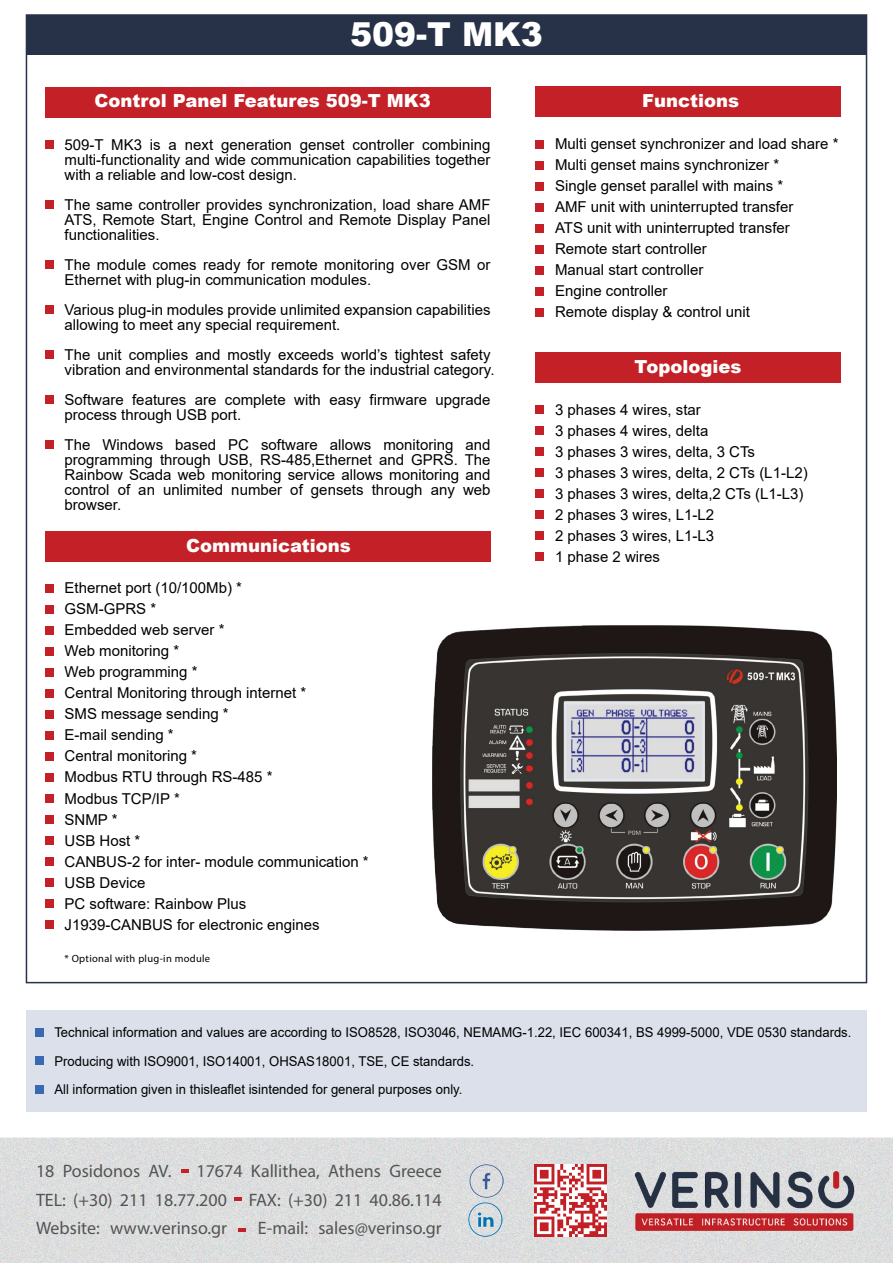
<style>
.page{position:relative;width:893px;height:1263px;background:#fff}
.page>*{position:absolute;margin:0;border:0;box-sizing:border-box;transform-origin:0 0}
.t1{font:900 33px "Arial";color:#fff}
.t2{font:18px/28.5px "Myriad Pro";color:#545454;text-align:justify}
.t3{font:900 18px "Arial";color:#fff}
.t4{font:15px/21px "Arial";color:#000}
.t5{font:13.5px/28.5px "Arial";color:#000}
.t6{font:10.5px "Myriad Pro";letter-spacing:.03em;color:#000}
</style>
<div class="page">
<img style="left:0;top:1083px;width:893px;height:180px">
<img style="left:633px;top:1167px;width:224px;height:66px">
<img style="left:535px;top:1164px;width:72px;height:72px">
<img style="left:470px;top:1164px;width:34px;height:34px">
<img style="left:469px;top:1202px;width:34px;height:34px">
<svg style="left:181px;top:1170px;width:7px;height:3px"></svg>
<svg style="left:238px;top:1228px;width:8px;height:3px"></svg>
<svg style="left:234px;top:1198px;width:8px;height:3px"></svg>
<div style="left:26px;top:1010px;width:840px;height:101px;background:#dbe0eb"></div>
<div style="left:35px;top:1085px;width:8px;height:8px;background:#3a69b3"></div>
<div style="left:35px;top:1057px;width:8px;height:8px;background:#3a69b3"></div>
<div style="left:35px;top:1028px;width:8px;height:8px;background:#3a69b3"></div>
<div style="left:26px;top:15px;width:840px;height:39px;background:#273248"></div>
<div style="left:45px;top:140px;width:8px;height:8px;background:#c32127"></div>
<div style="left:45px;top:87px;width:445px;height:30px;background:#c32127"></div>
<div style="left:45px;top:200px;width:8px;height:8px;background:#c32127"></div>
<div style="left:45px;top:260px;width:8px;height:8px;background:#c32127"></div>
<div style="left:45px;top:305px;width:8px;height:9px;background:#c32127"></div>
<div style="left:45px;top:350px;width:8px;height:8px;background:#c32127"></div>
<div style="left:45px;top:395px;width:8px;height:9px;background:#c32127"></div>
<div style="left:45px;top:440px;width:8px;height:8px;background:#c32127"></div>
<div style="left:536px;top:140px;width:8px;height:8px;background:#c32127"></div>
<div style="left:536px;top:87px;width:305px;height:30px;background:#c32127"></div>
<div style="left:536px;top:161px;width:8px;height:8px;background:#c32127"></div>
<div style="left:536px;top:182px;width:8px;height:8px;background:#c32127"></div>
<div style="left:536px;top:203px;width:8px;height:8px;background:#c32127"></div>
<div style="left:536px;top:224px;width:8px;height:8px;background:#c32127"></div>
<div style="left:536px;top:245px;width:8px;height:8px;background:#c32127"></div>
<div style="left:536px;top:266px;width:8px;height:8px;background:#c32127"></div>
<div style="left:536px;top:287px;width:8px;height:8px;background:#c32127"></div>
<div style="left:536px;top:308px;width:8px;height:8px;background:#c32127"></div>
<div style="left:536px;top:406px;width:8px;height:8px;background:#c32127"></div>
<div style="left:536px;top:352px;width:305px;height:30px;background:#c32127"></div>
<div style="left:536px;top:427px;width:8px;height:8px;background:#c32127"></div>
<div style="left:536px;top:448px;width:8px;height:8px;background:#c32127"></div>
<div style="left:536px;top:469px;width:8px;height:8px;background:#c32127"></div>
<div style="left:536px;top:490px;width:8px;height:8px;background:#c32127"></div>
<div style="left:536px;top:511px;width:8px;height:8px;background:#c32127"></div>
<div style="left:536px;top:532px;width:8px;height:8px;background:#c32127"></div>
<div style="left:536px;top:553px;width:8px;height:8px;background:#c32127"></div>
<div style="left:45px;top:585px;width:8px;height:8px;background:#c32127"></div>
<div style="left:45px;top:531px;width:445px;height:30px;background:#c32127"></div>
<div style="left:45px;top:606px;width:8px;height:8px;background:#c32127"></div>
<div style="left:45px;top:627px;width:8px;height:8px;background:#c32127"></div>
<div style="left:45px;top:648px;width:8px;height:8px;background:#c32127"></div>
<div style="left:45px;top:669px;width:8px;height:8px;background:#c32127"></div>
<div style="left:45px;top:690px;width:8px;height:8px;background:#c32127"></div>
<div style="left:45px;top:711px;width:8px;height:8px;background:#c32127"></div>
<div style="left:45px;top:732px;width:8px;height:8px;background:#c32127"></div>
<div style="left:45px;top:753px;width:8px;height:8px;background:#c32127"></div>
<div style="left:45px;top:774px;width:8px;height:8px;background:#c32127"></div>
<div style="left:45px;top:795px;width:8px;height:8px;background:#c32127"></div>
<div style="left:45px;top:816px;width:8px;height:8px;background:#c32127"></div>
<div style="left:45px;top:837px;width:8px;height:8px;background:#c32127"></div>
<div style="left:45px;top:858px;width:8px;height:8px;background:#c32127"></div>
<div style="left:45px;top:879px;width:8px;height:8px;background:#c32127"></div>
<div style="left:45px;top:900px;width:8px;height:8px;background:#c32127"></div>
<div style="left:45px;top:921px;width:8px;height:8px;background:#c32127"></div>
<img style="left:432px;top:625px;width:405px;height:305px">
<h1 class="t1" style="left:350px;top:11px;width:194px">509-T MK3</h1>
<p class="t3" style="left:94px;top:88px;width:338px">Control Panel Features 509-T MK3</p>
<p class="t4" style="left:64px;top:137px;width:427px;line-height:15px;text-align:justify">509-T MK3 is a next generation genset controller combining multi-functionality and wide communication capabilities together with a reliable and low-cost design.</p>
<p class="t4" style="left:64px;top:197px;width:427px;line-height:15px;text-align:justify">The same controller provides synchronization, load share AMF ATS, Remote Start, Engine Control and Remote Display Panel functionalities.</p>
<p class="t4" style="left:64px;top:257px;width:427px;line-height:15px">The module comes ready for remote monitoring over GSM or<br>Ethernet with plug-in communication modules.</p>
<p class="t4" style="left:64px;top:302px;width:427px;line-height:15px">Various plug-in modules provide unlimited expansion capabilities allowing to meet any special requirement.</p>
<p class="t4" style="left:64px;top:347px;width:431px;line-height:15px">The unit complies and mostly exceeds world’s tightest safety vibration and environmental standards for the industrial category.</p>
<p class="t4" style="left:64px;top:392px;width:428px;line-height:15px">Software features are complete with easy firmware upgrade process through USB port.</p>
<p class="t4" style="left:64px;top:437px;width:427px;line-height:15px;text-align:justify">The Windows based PC software allows monitoring and programming through USB, RS-485,Ethernet and GPRS. The Rainbow Scada web monitoring service allows monitoring and control of an unlimited number of gensets through any web browser.</p>
<p class="t3" style="left:186px;top:532px;width:166px">Communications</p>
<p class="t4" style="left:64px;top:578px;width:306px">Ethernet port (10/100Mb) *<br>GSM-GPRS *<br>Embedded web server *<br>Web monitoring *<br>Web programming *<br>Central Monitoring through internet *<br>SMS message sending *<br>E-mail sending *<br>Central monitoring *<br>Modbus RTU through RS-485 *<br>Modbus TCP/IP *<br>SNMP *<br>USB Host *<br>CANBUS-2 for inter- module communication *<br>USB Device<br>PC software: Rainbow Plus<br>J1939-CANBUS for electronic engines</p>
<p class="t6" style="left:64px;top:952px;width:147px">* Optional with plug-in module</p>
<p class="t3" style="left:642px;top:88px;width:99px">Functions</p>
<p class="t4" style="left:555px;top:133px;width:285px">Multi genset synchronizer and load share *<br>Multi genset mains synchronizer *<br>Single genset parallel with mains *<br>AMF unit with uninterrupted transfer<br>ATS unit with uninterrupted transfer<br>Remote start controller<br>Manual start controller<br>Engine controller<br>Remote display &amp; control unit</p>
<p class="t3" style="left:634px;top:353px;width:108px">Topologies</p>
<p class="t4" style="left:555px;top:399px;width:254px">3 phases 4 wires, star<br>3 phases 4 wires, delta<br>3 phases 3 wires, delta, 3 CTs<br>3 phases 3 wires, delta, 2 CTs (L1-L2)<br>3 phases 3 wires, delta,2 CTs (L1-L3)<br>2 phases 3 wires, L1-L2<br>2 phases 3 wires, L1-L3<br>1 phase 2 wires</p>
<p class="t5" style="left:54px;top:1018px;width:799px">Technical information and values are according to ISO8528, ISO3046, NEMAMG-1.22, IEC 600341, BS 4999-5000, VDE 0530 standards.<br>Producing with ISO9001, ISO14001, OHSAS18001, TSE, CE standards.<br>All information given in thisleaflet isintended for general purposes only.</p>
<p class="t2" style="left:36px;top:1157px;width:407px;text-indent:160px">17674 Kallithea, Athens Greece TEL: (+30) 211 18.77.200 FAX: (+30) 211 40.86.114<br>Website: www.verinso.gr</p>
<p class="t2" style="left:36px;top:1157px;width:137px">18 Posidonos AV.</p>
<p class="t2" style="left:258px;top:1214px;width:185px">E-mail: sales@verinso.gr</p>
</div>
